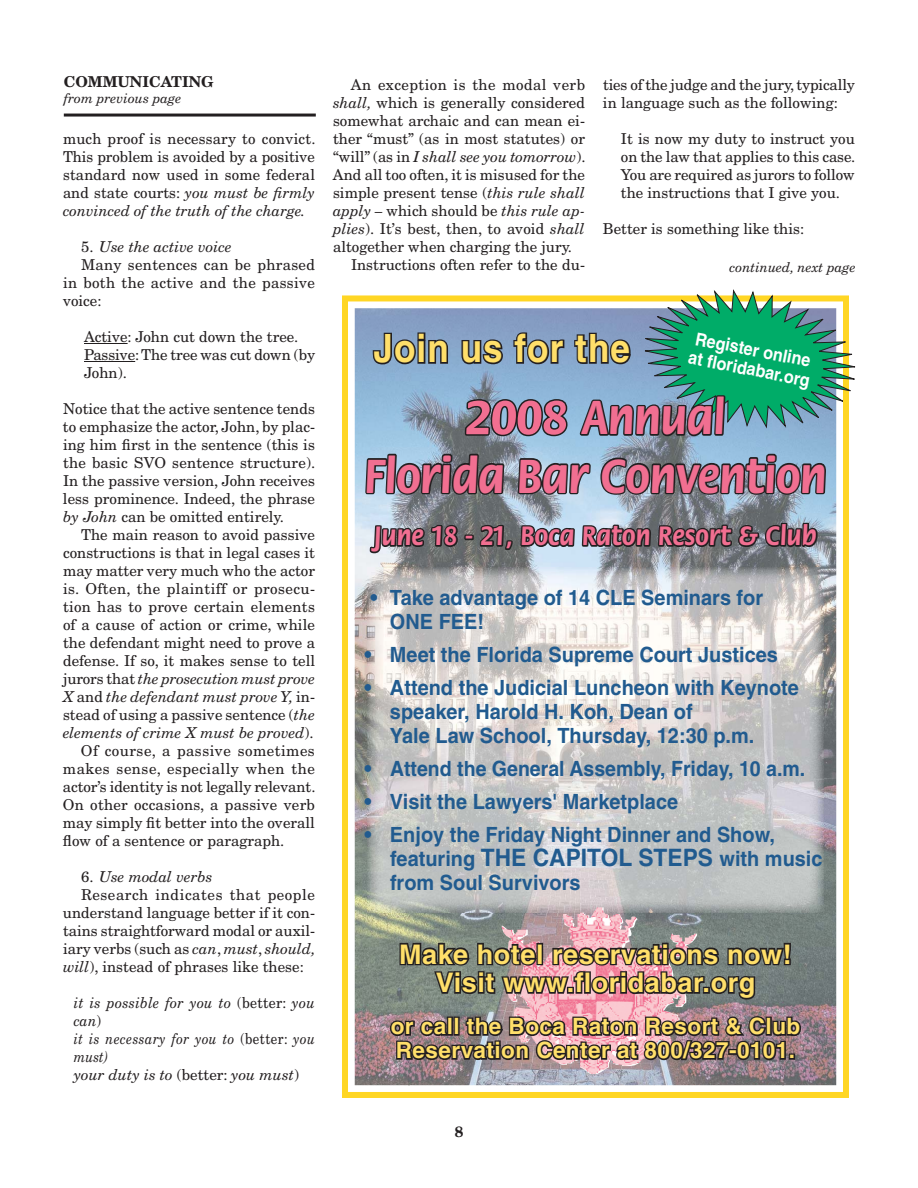
<style>
.page{position:relative;width:918px;height:1188px;background:#fff}
.page>*{position:absolute;margin:0;border:0;box-sizing:border-box;transform-origin:0 0}
.t1{font:700 51px/58.5px "Flora";color:#f16f91;text-align:center}
.t2{font:700 39px "Helvetica";letter-spacing:.03em;color:#ffdf6a;scale:.9 1}
.t3{font:700 28.5px "Flora";letter-spacing:.01em;color:#f16f91;scale:.9 1}
.t4{font:700 27px/28.5px "Helvetica";letter-spacing:.02em;color:#ffdf6a;text-align:center}
.t5{font:700 22.5px/24px "Helvetica";letter-spacing:.02em;color:#ffdf6a}
.t6{font:700 21px/24px "Helvetica";color:#215b8f;scale:.95 1}
.t7{font:700 18px "Helvetica";color:#fff;scale:.9 1}
.t8{font:15px/18px "New Century Schlbk";color:#231f20;text-align:justify}
.t9{font:italic 15px "New Century Schlbk";color:#231f20}
.t10{font:italic 15px/18px "New Century Schlbk";letter-spacing:.02em;color:#231f20;scale:.93 1}
.t11{font:15px "New Century Schlbk";letter-spacing:.03em;color:#231f20}
.t12{font:15px "New Century Schlbk";letter-spacing:.02em;color:#231f20}
.t13{font:15px "New Century Schlbk";letter-spacing:.025em;color:#231f20}
.t14{font:15px "New Century Schlbk";letter-spacing:.04em;color:#231f20}
.t15{font:700 15px "New Century Schlbk";color:#231f20}
.t16{font:italic 13.5px "New Century Schlbk";color:#231f20}
.s1{font-style:italic}
.s2{font-style:normal}
.s3{font-size:24px}
</style>
<div class="page">
<img style="left:355px;top:308px;width:481px;height:311px">
<img style="left:355px;top:619px;width:53px;height:466px">
<img style="left:783px;top:619px;width:53px;height:466px">
<img style="left:408px;top:913px;width:375px;height:172px">
<div style="left:342px;top:295px;width:507px;height:803px;border:6px solid #ffd624"></div>
<img style="left:367px;top:579px;width:457px;height:334px">
<img style="left:502px;top:907px;width:195px;height:13px">
<svg style="left:371px;top:331px;width:22px;height:35px"></svg>
<div style="left:394px;top:339px;width:22px;height:25px;border:3px solid #231f20;border-radius:50%"></div>
<div style="left:399px;top:344px;width:12px;height:16px;border:3px solid #231f20;border-radius:50%"></div>
<div style="left:417px;top:332px;width:8px;height:9px;border:3px solid #231f20"></div>
<div style="left:417px;top:340px;width:8px;height:24px;border:3px solid #231f20"></div>
<svg style="left:427px;top:338px;width:23px;height:27px"></svg>
<svg style="left:460px;top:289px;width:396px;height:149px;background:#6ba096"></svg>
<svg style="left:364px;top:452px;width:463px;height:127px;background:#7b838c"></svg>
<div style="left:390px;top:1020px;width:15px;height:16px;border:3px solid #231f20;border-radius:50%"></div>
<div style="left:393px;top:1023px;width:9px;height:10px;border:3px solid #231f20;border-radius:50%"></div>
<img style="left:395px;top:920px;width:408px;height:157px">
<div style="left:789px;top:1053px;width:6px;height:7px;border:3px solid #231f20"></div>
<hr style="left:84px;top:343px;width:44px;height:1px;background:#231f20">
<hr style="left:84px;top:361px;width:51px;height:1px;background:#231f20">
<hr style="left:64px;top:114px;width:252px;height:3px;background:#231f20">
<p class="t15" style="left:64px;top:75px;width:151px">COMMUNICATING</p>
<p class="t16" style="left:64px;top:93px;width:119px">from previous page</p>
<p class="t8" style="left:63px;top:131px;width:254px">much proof is necessary to convict.<br>This problem is avoided by a positive standard now used in some federal and state courts: <span class="s1">you must be firmly convinced of the truth of the charge.</span></p>
<p class="t9" style="left:81px;top:241px;width:152px"><span class="s2">5.</span> Use the active voice</p>
<p class="t12" style="left:81px;top:259px;width:236px">Many sentences can be phrased</p>
<p class="t12" style="left:63px;top:277px;width:253px">in both the active and the passive</p>
<p class="t8" style="left:63px;top:293px;width:40px">voice:</p>
<p class="t8" style="left:84px;top:329px;width:233px;text-align:left">Active: John cut down the tree.<br>Passive:The tree was cut down (by<br>John).</p>
<p class="t8" style="left:63px;top:401px;width:254px">Notice that the active sentence tends to emphasize the actor, John, by plac&shy;ing him first in the sentence (this is the basic SVO sentence structure).<br>In the passive version, John receives less prominence. Indeed, the phrase <span class="s1">by John</span> can be omitted entirely.</p>
<p class="t8" style="left:81px;top:527px;width:236px">The main reason to avoid passive</p>
<p class="t8" style="left:63px;top:545px;width:253px">constructions is that in legal cases it</p>
<p class="t8" style="left:63px;top:563px;width:254px">may matter very much who the actor</p>
<p class="t13" style="left:63px;top:583px;width:253px">is. Often, the plaintiff or prosecu-</p>
<p class="t8" style="left:63px;top:599px;width:253px">tion has to prove certain elements</p>
<p class="t8" style="left:63px;top:617px;width:254px">of a cause of action or crime, while</p>
<p class="t8" style="left:63px;top:635px;width:254px">the defendant might need to prove a</p>
<p class="t8" style="left:63px;top:653px;width:254px">defense. If so, it makes sense to tell</p>
<p class="t9" style="left:63px;top:673px;width:253px"><span class="s2">jurors that</span> the prosecution must prove</p>
<p class="t9" style="left:63px;top:691px;width:253px">X <span class="s2">and</span> the defendant must prove Y, <span class="s2">in-</span></p>
<p class="t8" style="left:63px;top:707px;width:253px">stead of using a passive sentence (<span class="s1">the</span></p>
<p class="t9" style="left:63px;top:727px;width:252px">elements of crime X must be proved<span class="s2">).</span></p>
<p class="t11" style="left:81px;top:745px;width:235px">Of course, a passive sometimes</p>
<p class="t11" style="left:63px;top:763px;width:253px">makes sense, especially when the</p>
<p class="t8" style="left:63px;top:779px;width:254px">actor’s identity is not legally relevant.</p>
<p class="t8" style="left:63px;top:797px;width:254px">On other occasions, a passive verb</p>
<p class="t8" style="left:63px;top:815px;width:254px">may simply fit better into the overall</p>
<p class="t8" style="left:63px;top:833px;width:223px">flow of a sentence or paragraph.</p>
<p class="t9" style="left:81px;top:871px;width:133px"><span class="s2">6.</span> Use modal verbs</p>
<p class="t14" style="left:81px;top:889px;width:235px">Research indicates that people</p>
<p class="t8" style="left:63px;top:905px;width:254px">understand language better if it con-</p>
<p class="t8" style="left:63px;top:923px;width:254px">tains straightforward modal or auxil-</p>
<p class="t8" style="left:63px;top:941px;width:254px">iary verbs (such as <span class="s1">can</span>, <span class="s1">must</span>, <span class="s1">should,</span></p>
<p class="t8" style="left:63px;top:959px;width:242px"><span class="s1">will</span>), instead of phrases like these:</p>
<p class="t10" style="left:74px;top:995px;width:261px">it is possible for you to <span class="s2">(better:</span> you can<span class="s2">)<br></span>it is necessary for you to <span class="s2">(better:</span> you must)<br>your duty is to <span class="s2">(better:</span> you must<span class="s2">)</span></p>
<p class="t11" style="left:351px;top:79px;width:236px">An exception is the modal verb</p>
<p class="t8" style="left:333px;top:95px;width:254px"><span class="s1">shall,</span> which is generally considered</p>
<p class="t8" style="left:333px;top:113px;width:253px">somewhat archaic and can mean ei-</p>
<p class="t8" style="left:333px;top:131px;width:253px">ther “must” (as in most statutes) or</p>
<p class="t9" style="left:333px;top:151px;width:254px"><span class="s2">“will” (as in</span> I shall see you tomorrow<span class="s2">).</span></p>
<p class="t8" style="left:333px;top:167px;width:254px">And all too often, it is misused for the</p>
<p class="t8" style="left:333px;top:185px;width:253px">simple present tense (<span class="s1">this rule shall</span></p>
<p class="t9" style="left:333px;top:205px;width:254px">apply – <span class="s2">which should be</span> this rule ap-</p>
<p class="t8" style="left:333px;top:221px;width:253px"><span class="s1">plies</span>). It’s best, then, to avoid <span class="s1">shall</span></p>
<p class="t8" style="left:333px;top:239px;width:241px">altogether when charging the jury.</p>
<p class="t8" style="left:351px;top:257px;width:236px">Instructions often refer to the du-</p>
<p class="t8" style="left:603px;top:77px;width:254px">ties of the judge and the jury, typically in language such as the following:</p>
<p class="t8" style="left:621px;top:131px;width:236px">It is now my duty to instruct you on the law that applies to this case.<br>You are required as jurors to follow the instructions that I give you.</p>
<p class="t8" style="left:603px;top:221px;width:203px">Better is something like this:</p>
<p class="t16" style="left:730px;top:262px;width:128px">continued, next page</p>
<p class="t7" style="left:697px;top:332px;width:132px;rotate:11deg">Register online</p>
<h2 class="t2" style="left:374px;top:334px;width:287px">Join us for the</h2>
<p class="t7" style="left:690px;top:350px;width:139px;rotate:11deg">at fl oridabar.org</p>
<h1 class="t1" style="left:365px;top:392px;width:464px">2008 Annual<br>Florida Bar Convention</h1>
<h3 class="t3" style="left:374px;top:524px;width:493px">June 18 - 21, Boca Raton Resort &amp; Club</h3>
<h3 class="t6" style="left:390px;top:588px;width:394px;text-indent:-19px">• Take advantage of 14 CLE Seminars for<br>ONE FEE!</h3>
<h3 class="t6" style="left:364px;top:645px;width:437px">• Meet the Florida Supreme Court Justices</h3>
<h3 class="t6" style="left:390px;top:678px;width:432px;text-indent:-26px">• Attend the Judicial Luncheon with Keynote speaker, Harold H. Koh, Dean of<br>Yale Law School, Thursday, 12:30 p.m.</h3>
<h3 class="t6" style="left:365px;top:759px;width:466px">• Attend the General Assembly, Friday, 10 a.m.</h3>
<h3 class="t6" style="left:365px;top:792px;width:332px">• Visit the Lawyers' Marketplace</h3>
<h3 class="t6" style="left:390px;top:825px;width:457px;text-indent:-26px">• Enjoy the Friday Night Dinner and Show, featuring <span class="s3">THE CAPITOL STEPS</span> with music from Soul Survivors</h3>
<h3 class="t4" style="left:399px;top:943px;width:394px">Make hotel reservations now!<br>Visit www.floridabar.org</h3>
<h3 class="t5" style="left:391px;top:1016px;width:411px">or call the Boca Raton Resort &amp; Club<br>Reservation Center at 800/327-0101.</h3>
<p class="t15" style="left:455px;top:1126px;width:10px">8</p>
</div>
